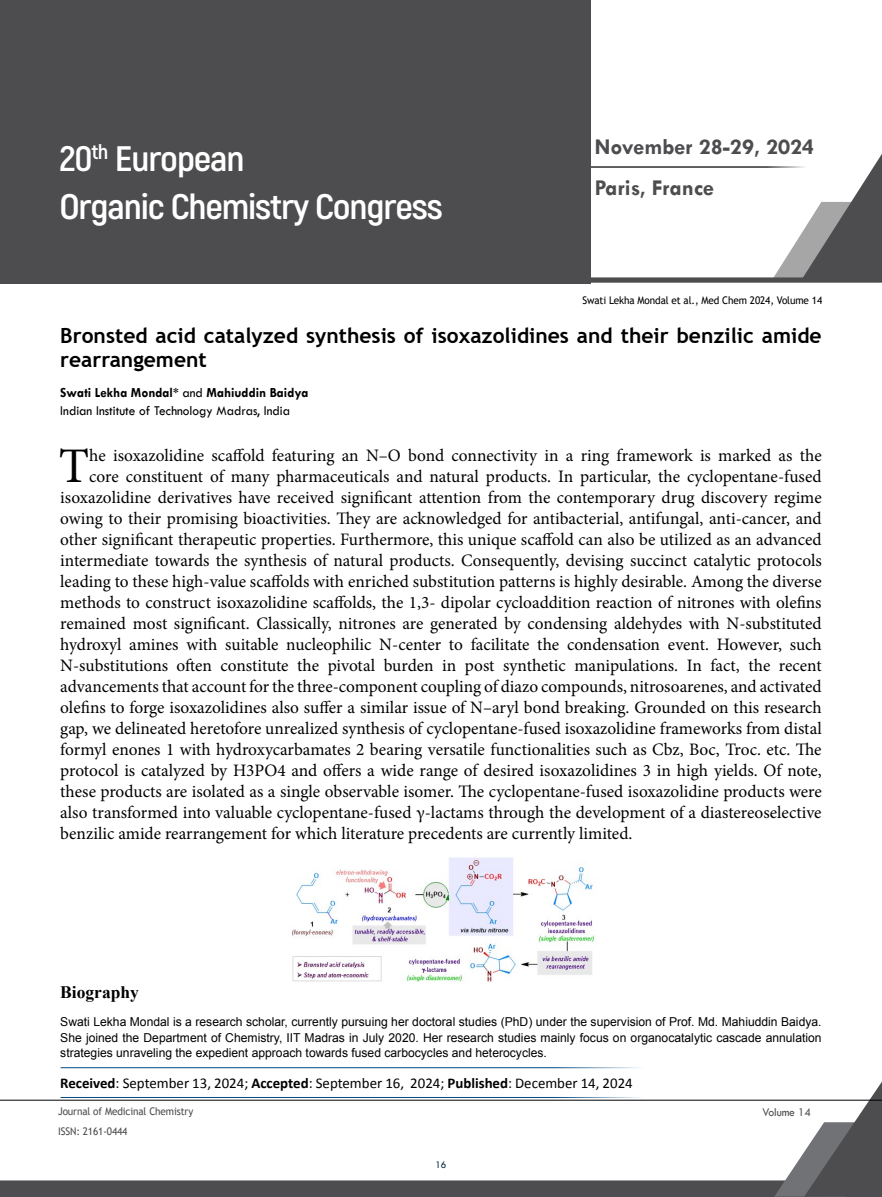
<style>
.page{position:relative;width:882px;height:1197px;background:#fff}
.page>*{position:absolute;margin:0;border:0;box-sizing:border-box;transform-origin:0 0}
.t1{font:49.88px "Minion Pro";color:#000}
.t2{font:700 35.35px/47.8px "Akrobat";letter-spacing:-.03em;color:#fff;scale:1.09 1}
.t3{font:700 22.75px/41.1px "Tw Cen";color:#4d4d4f}
.t4{font:700 21px/24.5px "Trebuchet MS";color:#000}
.t5{font:17.5px "Minion Pro";color:#000}
.t6{font:700 17.5px "Times New Roman";color:#000}
.t7{font:14.88px "Calibri";color:#000}
.t8{font:14px/17.5px "Tw Cen";color:#000;scale:.95 1}
.t9{font:12.25px/15.8px "Arial";color:#000;text-align:justify}
.t10{font:12.25px "Tw Cen";letter-spacing:-.01em;color:#4d4d4f;scale:.95 1}
.t11{font:10.5px "Trebuchet MS";letter-spacing:-.01em;color:#000;scale:.95 1}
.t12{font:10.5px "Trebuchet MS";letter-spacing:-.01em;color:#4d4d4f;scale:.95 1}
.t13{font:10.5px "Tw Cen";color:#012842;scale:.95 1}
.s1{font-weight:700}
</style>
<div class="page">
<svg style="left:0;top:1081px;width:882px;height:116px"></svg>
<hr style="left:0;top:1100px;width:882px;height:1px;background:#000">
<div style="left:0;top:0;width:590px;height:283px;background:#4d4d4f"></div>
<svg style="left:590px;top:153px;width:292px;height:130px"></svg>
<img style="left:292px;top:857px;width:302px;height:125px">
<hr style="left:61px;top:1067px;width:618px;height:1px;background:#004b84">
<hr style="left:61px;top:1097px;width:618px;height:1px;background:#004b84">
<h2 class="t2" style="left:59px;top:134px;width:353px">20<sup>th</sup> European<br>Organic Chemistry Congress</h2>
<h3 class="t3" style="left:595px;top:126px;width:221px">November 28-29, 2024<br>Paris, France</h3>
<p class="t11" style="left:582px;top:293px;width:254px">Swati Lekha Mondal et al., Med Chem 2024, Volume 14</p>
<p class="t4" style="left:60px;top:323px;width:763px">Bronsted acid catalyzed synthesis of isoxazolidines and their benzilic amide rearrangement</p>
<p class="t8" style="left:60px;top:384px;width:263px"><span class="s1">Swati Lekha Mondal*</span> and <span class="s1">Mahiuddin Baidya<br></span>Indian Institute of Technology Madras, India</p>
<h1 class="t1" style="left:59px;top:432px;width:32px">T</h1>
<p class="t5" style="left:89px;top:443px;width:734px">he isoxazolidine scaffold featuring an N–O bond connectivity in a ring framework is marked as the</p>
<p class="t5" style="left:89px;top:464px;width:734px">core constituent of many pharmaceuticals and natural products. In particular, the cyclopentane-fused</p>
<p class="t5" style="left:60px;top:485px;width:763px">isoxazolidine derivatives have received significant attention from the contemporary drug discovery regime</p>
<p class="t5" style="left:60px;top:506px;width:763px">owing to their promising bioactivities. They are acknowledged for antibacterial, antifungal, anti-cancer, and</p>
<p class="t5" style="left:60px;top:527px;width:763px">other significant therapeutic properties. Furthermore, this unique scaffold can also be utilized as an advanced</p>
<p class="t5" style="left:60px;top:548px;width:763px">intermediate towards the synthesis of natural products. Consequently, devising succinct catalytic protocols</p>
<p class="t5" style="left:60px;top:569px;width:763px">leading to these high-value scaffolds with enriched substitution patterns is highly desirable. Among the diverse</p>
<p class="t5" style="left:60px;top:590px;width:763px">methods to construct isoxazolidine scaffolds, the 1,3- dipolar cycloaddition reaction of nitrones with olefins</p>
<p class="t5" style="left:60px;top:611px;width:763px">remained most significant. Classically, nitrones are generated by condensing aldehydes with N-substituted</p>
<p class="t5" style="left:60px;top:632px;width:763px">hydroxyl amines with suitable nucleophilic N-center to facilitate the condensation event. However, such</p>
<p class="t5" style="left:60px;top:653px;width:763px">N-substitutions often constitute the pivotal burden in post synthetic manipulations. In fact, the recent</p>
<p class="t5" style="left:60px;top:674px;width:763px">advancements that account for the three-component coupling of diazo compounds, nitrosoarenes, and activated</p>
<p class="t5" style="left:60px;top:695px;width:763px">olefins to forge isoxazolidines also suffer a similar issue of N–aryl bond breaking. Grounded on this research</p>
<p class="t5" style="left:60px;top:716px;width:763px">gap, we delineated heretofore unrealized synthesis of cyclopentane-fused isoxazolidine frameworks from distal</p>
<p class="t5" style="left:60px;top:737px;width:763px">formyl enones 1 with hydroxycarbamates 2 bearing versatile functionalities such as Cbz, Boc, Troc. etc. The</p>
<p class="t5" style="left:60px;top:758px;width:763px">protocol is catalyzed by H3PO4 and offers a wide range of desired isoxazolidines 3 in high yields. Of note,</p>
<p class="t5" style="left:60px;top:779px;width:763px">these products are isolated as a single observable isomer. The cyclopentane-fused isoxazolidine products were</p>
<p class="t5" style="left:60px;top:800px;width:763px">also transformed into valuable cyclopentane-fused γ-lactams through the development of a diastereoselective</p>
<p class="t5" style="left:60px;top:821px;width:574px">benzilic amide rearrangement for which literature precedents are currently limited.</p>
<p class="t6" style="left:60px;top:979px;width:80px">Biography</p>
<p class="t9" style="left:60px;top:1014px;width:763px">Swati Lekha Mondal is a research scholar, currently pursuing her doctoral studies (PhD) under the supervision of Prof. Md. Mahiuddin Baidya.<br>She joined the Department of Chemistry, IIT Madras in July 2020. Her research studies mainly focus on organocatalytic cascade annulation strategies unraveling the expedient approach towards fused carbocycles and heterocycles.</p>
<p class="t7" style="left:60px;top:1073px;width:574px"><span class="s1">Received</span>: September 13, 2024; <span class="s1">Accepted</span>: September 16, 2024; <span class="s1">Published</span>: December 14, 2024</p>
<p class="t12" style="left:58px;top:1105px;width:144px">Journal of Medicinal Chemistry</p>
<p class="t10" style="left:762px;top:1104px;width:53px">Volume 14</p>
<p class="t12" style="left:58px;top:1125px;width:75px">ISSN: 2161-0444</p>
<p class="t13" style="left:436px;top:1159px;width:13px">16</p>
</div>
